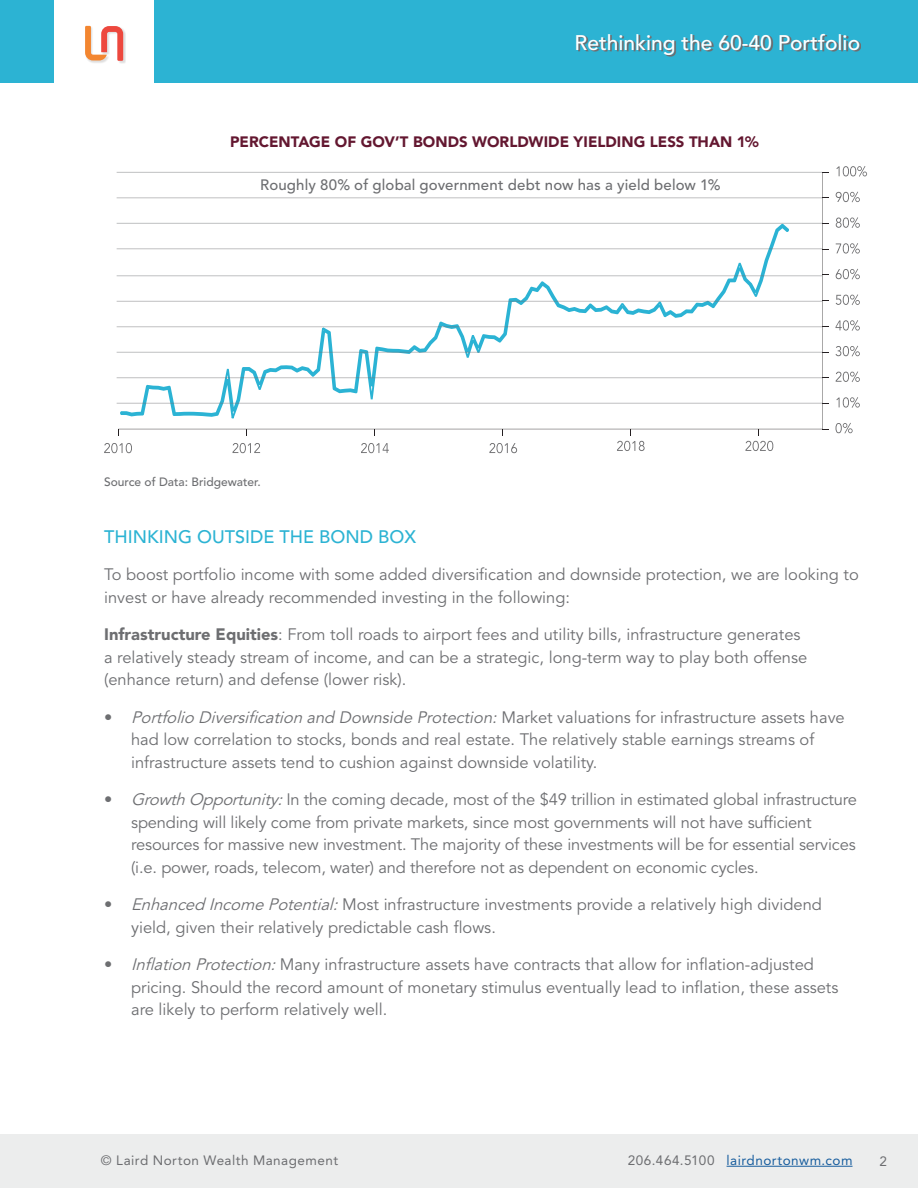
<style>
.page{position:relative;width:918px;height:1188px;background:#fff}
.page>*{position:absolute;margin:0;border:0;box-sizing:border-box;transform-origin:0 0}
.t1{font:500 21px "Avenir LT Std";color:#fff}
.t2{font:500 18px "Avenir LT Std";color:#2cb3d3}
.t3{font:16.5px/22.5px "Avenir LT Std";color:#6d6e71}
.t4{font:500 15px "Avenir LT Std";letter-spacing:.01em;color:#6d6e71}
.t5{font:900 15px "Avenir LT Std";letter-spacing:.005em;color:#631730}
.t6{font:13.5px "Avenir LT Std";letter-spacing:.035em;color:#6c6d70}
.t7{font:13.5px "Avenir LT Std";letter-spacing:.035em;color:#175d9e}
.copy{font:500 12px "Avenir LT Std";color:#6d6e71}
.s1{font-weight:900}
.s2{font-style:italic}
.s3{color:#6c6d70}
</style>
<div class="page">
<div style="left:85px;top:26px;width:41px;height:38px;background:#231f20;opacity:.15"></div>
<svg style="left:85px;top:26px;width:38px;height:35px"></svg>
<div style="left:0;top:0;width:54px;height:83px;background:#2cb3d3"></div>
<div style="left:154px;top:0;width:764px;height:83px;background:#2cb3d3"></div>
<svg style="left:578px;top:35px;width:283px;height:21px"></svg>
<div style="left:0;top:1134px;width:918px;height:54px;background:#eceded"></div>
<hr style="left:727px;top:1166px;width:126px;height:1px;background:#175d9e">
<svg style="left:118px;top:172px;width:705px;height:257px"></svg>
<svg style="left:120px;top:224px;width:669px;height:194px"></svg>
<svg style="left:836px;top:423px;width:17px;height:11px"></svg>
<svg style="left:836px;top:397px;width:24px;height:11px"></svg>
<svg style="left:836px;top:269px;width:24px;height:10px"></svg>
<svg style="left:836px;top:243px;width:24px;height:11px"></svg>
<svg style="left:836px;top:217px;width:24px;height:11px"></svg>
<svg style="left:836px;top:192px;width:24px;height:10px"></svg>
<svg style="left:836px;top:166px;width:31px;height:11px"></svg>
<svg style="left:104px;top:443px;width:28px;height:10px"></svg>
<svg style="left:233px;top:443px;width:27px;height:10px"></svg>
<svg style="left:361px;top:443px;width:28px;height:10px"></svg>
<svg style="left:489px;top:443px;width:28px;height:10px"></svg>
<svg style="left:617px;top:429px;width:28px;height:22px"></svg>
<svg style="left:745px;top:429px;width:28px;height:22px"></svg>
<svg style="left:836px;top:294px;width:24px;height:11px"></svg>
<svg style="left:836px;top:320px;width:24px;height:11px"></svg>
<svg style="left:836px;top:346px;width:24px;height:11px"></svg>
<svg style="left:836px;top:371px;width:24px;height:11px"></svg>
<div style="left:242px;top:178px;width:497px;height:19px;background:#fff"></div>
<hr style="left:117px;top:172px;width:705px;height:1px;background:#6d6e71">
<hr style="left:117px;top:198px;width:705px;height:1px;background:#6d6e71">
<hr style="left:117px;top:223px;width:705px;height:1px;background:#6d6e71">
<hr style="left:117px;top:249px;width:705px;height:1px;background:#6d6e71">
<hr style="left:117px;top:276px;width:705px;height:1px;background:#6d6e71">
<hr style="left:117px;top:301px;width:705px;height:1px;background:#6d6e71">
<hr style="left:117px;top:327px;width:705px;height:1px;background:#6d6e71">
<hr style="left:117px;top:352px;width:705px;height:1px;background:#6d6e71">
<hr style="left:117px;top:377px;width:705px;height:1px;background:#6d6e71">
<hr style="left:117px;top:403px;width:705px;height:1px;background:#6d6e71">
<p class="t1" style="left:575px;top:30px;width:287px">Rethinking the 60-40 Portfolio</p>
<p class="t5" style="left:230px;top:132px;width:530px">PERCENTAGE OF GOV’T BONDS WORLDWIDE YIELDING LESS THAN 1%</p>
<p class="t4" style="left:260px;top:176px;width:462px">Roughly 80% of global government debt now has a yield below 1%</p>
<p class="copy" style="left:104px;top:475px;width:158px">Source of Data: Bridgewater.</p>
<p class="t2" style="left:104px;top:526px;width:313px">THINKING OUTSIDE THE BOND BOX</p>
<p class="t3" style="left:104px;top:564px;width:756px">To boost portfolio income with some added diversification and downside protection, we are looking to invest or have already recommended investing in the following:</p>
<p class="t3" style="left:104px;top:624px;width:705px"><span class="s1">Infrastructure Equities</span>: From toll roads to airport fees and utility bills, infrastructure generates a relatively steady stream of income, and can be a strategic, long-term way to play both offense (enhance return) and defense (lower risk).</p>
<p class="t3" style="left:131px;top:706px;width:715px;text-indent:-27px">• <span class="s2">PortfolioDiversificationand Downside Protection:</span> Market valuations for infrastructure assets have had low correlation to stocks, bonds and real estate. The relatively stable earnings streams of infrastructure assets tend to cushion against downside volatility.</p>
<p class="t3" style="left:131px;top:789px;width:727px;text-indent:-27px">• <span class="s2">GrowthOpportunity:</span>In the coming decade, most of the $49 trillion in estimated global infrastructure spending will likely come from private markets, since most governments will not have sufficient resources for massive new investment. The majority of these investments will be for essential services (i.e. power, roads, telecom, water) and therefore not as dependent on economic cycles.</p>
<p class="t3" style="left:131px;top:894px;width:692px;text-indent:-27px">• <span class="s2">Enhanced IncomePotential:</span>Most infrastructure investments provide a relatively high dividend yield, given their relatively predictable cash flows.</p>
<p class="t3" style="left:131px;top:954px;width:709px;text-indent:-27px">• <span class="s2">InflationProtection:</span>Many infrastructure assets have contracts that allow for inflation-adjusted pricing. Should the record amount of monetary stimulus eventually lead to inflation, these assets are likely to perform relatively well.</p>
<p class="t6" style="left:101px;top:1152px;width:239px">© Laird Norton Wealth Management</p>
<p class="t7" style="left:628px;top:1152px;width:226px"><span class="s3">206.464.5100</span> lairdnortonwm.com</p>
<p class="t6" style="left:880px;top:1154px;width:9px">2</p>
</div>
